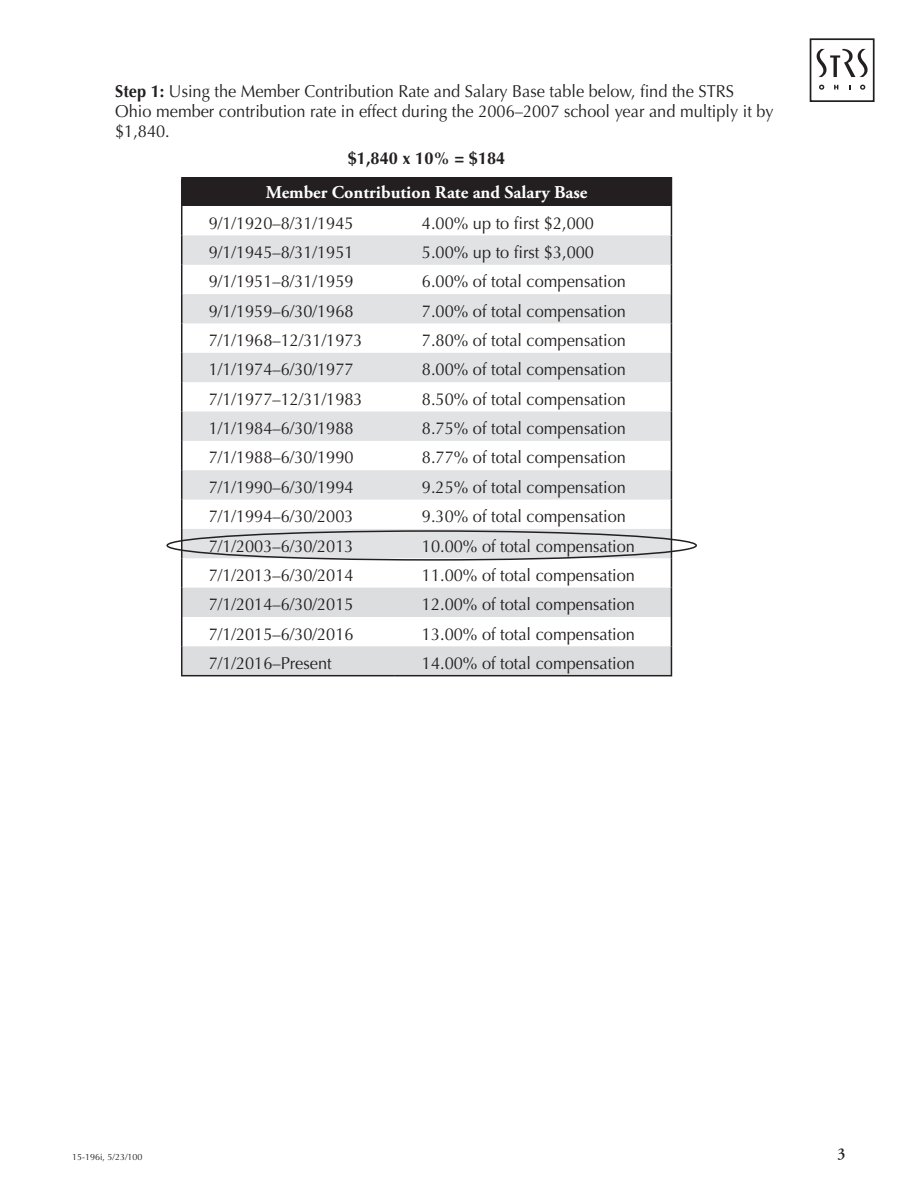
<style>
.page{position:relative;width:918px;height:1188px;background:#fff}
.page>*{position:absolute;margin:0;border:0;box-sizing:border-box;transform-origin:0 0}
.CHART_HEAD{font:700 18px "Adobe Garamond Pro";color:#fff}
.CHART_BODY{font:17.25px "Optima";color:#231f20;scale:.95 1}
.Numbers{font:17.25px/20.2px "Optima";color:#231f20;scale:.95 1}
.Body_Copy{font:700 17.25px "Optima";color:#231f20;scale:.95 1}
.t1{font:600 16.5px "Adobe Garamond Pro";color:#231f20;scale:.95 1}
.t2{font:9px "Optima";color:#231f20}
.s1{font-weight:700}
</style>
<div class="page">
<div style="left:810px;top:38px;width:65px;height:64px;border:2px solid #231f20"></div>
<svg style="left:817px;top:48px;width:51px;height:29px"></svg>
<svg style="left:834px;top:85px;width:4px;height:5px"></svg>
<svg style="left:819px;top:85px;width:5px;height:5px"></svg>
<svg style="left:860px;top:85px;width:5px;height:5px"></svg>
<div style="left:182px;top:178px;width:489px;height:28px;background:#231f20"></div>
<svg style="left:182px;top:235px;width:489px;height:323px;fill:#e1e2e4"></svg>
<hr style="left:181px;top:177px;width:214px;height:2px;background:#231f20">
<hr style="left:395px;top:177px;width:277px;height:2px;background:#231f20">
<svg style="left:181px;top:179px;width:1px;height:56px"></svg>
<svg style="left:671px;top:179px;width:1px;height:56px"></svg>
<hr style="left:181px;top:235px;width:1px;height:30px;background:#231f20">
<hr style="left:671px;top:235px;width:1px;height:30px;background:#231f20">
<svg style="left:181px;top:265px;width:1px;height:58px"></svg>
<svg style="left:671px;top:265px;width:1px;height:58px"></svg>
<hr style="left:181px;top:323px;width:1px;height:30px;background:#231f20">
<hr style="left:671px;top:323px;width:1px;height:30px;background:#231f20">
<svg style="left:181px;top:353px;width:1px;height:29px"></svg>
<svg style="left:671px;top:353px;width:1px;height:29px"></svg>
<hr style="left:181px;top:382px;width:1px;height:30px;background:#231f20">
<hr style="left:671px;top:382px;width:1px;height:30px;background:#231f20">
<svg style="left:181px;top:412px;width:1px;height:58px"></svg>
<svg style="left:671px;top:412px;width:1px;height:58px"></svg>
<hr style="left:181px;top:470px;width:1px;height:30px;background:#231f20">
<hr style="left:671px;top:470px;width:1px;height:30px;background:#231f20">
<hr style="left:181px;top:558px;width:1px;height:30px;background:#231f20">
<hr style="left:671px;top:558px;width:1px;height:30px;background:#231f20">
<svg style="left:181px;top:500px;width:1px;height:58px"></svg>
<svg style="left:671px;top:500px;width:1px;height:58px"></svg>
<svg style="left:181px;top:588px;width:491px;height:88px"></svg>
<div style="left:166px;top:530px;width:531px;height:31px;border:2px solid #231f20;border-radius:50%"></div>
<p class="Numbers" style="left:115px;top:81px;width:695px"><span class="s1">Step 1:</span> Using the Member Contribution Rate and Salary Base table below, find the STRS<br>Ohio member contribution rate in effect during the 2006–2007 school year and multiply it by $1,840.</p>
<p class="Body_Copy" style="left:348px;top:148px;width:167px">$1,840 x 10% = $184</p>
<p class="CHART_HEAD" style="left:266px;top:182px;width:323px">Member Contribution Rate and Salary Base</p>
<p class="CHART_BODY" style="left:209px;top:213px;width:154px">9/1/1920–8/31/1945</p>
<p class="CHART_BODY" style="left:422px;top:213px;width:183px">4.00% up to first $2,000</p>
<p class="CHART_BODY" style="left:209px;top:242px;width:154px">9/1/1945–8/31/1951</p>
<p class="CHART_BODY" style="left:422px;top:242px;width:183px">5.00% up to first $3,000</p>
<p class="CHART_BODY" style="left:209px;top:272px;width:154px">9/1/1951–8/31/1959</p>
<p class="CHART_BODY" style="left:422px;top:272px;width:216px">6.00% of total compensation</p>
<p class="CHART_BODY" style="left:209px;top:301px;width:154px">9/1/1959–6/30/1968</p>
<p class="CHART_BODY" style="left:422px;top:301px;width:216px">7.00% of total compensation</p>
<p class="CHART_BODY" style="left:209px;top:330px;width:164px">7/1/1968–12/31/1973</p>
<p class="CHART_BODY" style="left:422px;top:330px;width:216px">7.80% of total compensation</p>
<p class="CHART_BODY" style="left:209px;top:360px;width:154px">1/1/1974–6/30/1977</p>
<p class="CHART_BODY" style="left:422px;top:360px;width:216px">8.00% of total compensation</p>
<p class="CHART_BODY" style="left:209px;top:389px;width:164px">7/1/1977–12/31/1983</p>
<p class="CHART_BODY" style="left:422px;top:389px;width:216px">8.50% of total compensation</p>
<p class="CHART_BODY" style="left:209px;top:418px;width:154px">1/1/1984–6/30/1988</p>
<p class="CHART_BODY" style="left:422px;top:418px;width:216px">8.75% of total compensation</p>
<p class="CHART_BODY" style="left:209px;top:448px;width:154px">7/1/1988–6/30/1990</p>
<p class="CHART_BODY" style="left:422px;top:448px;width:216px">8.77% of total compensation</p>
<p class="CHART_BODY" style="left:209px;top:477px;width:154px">7/1/1990–6/30/1994</p>
<p class="CHART_BODY" style="left:422px;top:477px;width:216px">9.25% of total compensation</p>
<p class="CHART_BODY" style="left:209px;top:506px;width:154px">7/1/1994–6/30/2003</p>
<p class="CHART_BODY" style="left:422px;top:506px;width:216px">9.30% of total compensation</p>
<p class="CHART_BODY" style="left:209px;top:536px;width:154px">7/1/2003–6/30/2013</p>
<p class="CHART_BODY" style="left:422px;top:536px;width:226px">10.00% of total compensation</p>
<p class="CHART_BODY" style="left:209px;top:565px;width:154px">7/1/2013–6/30/2014</p>
<p class="CHART_BODY" style="left:422px;top:565px;width:226px">11.00% of total compensation</p>
<p class="CHART_BODY" style="left:209px;top:594px;width:154px">7/1/2014–6/30/2015</p>
<p class="CHART_BODY" style="left:422px;top:594px;width:226px">12.00% of total compensation</p>
<p class="CHART_BODY" style="left:209px;top:624px;width:154px">7/1/2015–6/30/2016</p>
<p class="CHART_BODY" style="left:422px;top:624px;width:226px">13.00% of total compensation</p>
<p class="CHART_BODY" style="left:209px;top:653px;width:131px">7/1/2016–Present</p>
<p class="CHART_BODY" style="left:422px;top:653px;width:226px">14.00% of total compensation</p>
<p class="t2" style="left:72px;top:1152px;width:72px">15-196i, 5/23/100</p>
<p class="t1" style="left:838px;top:1144px;width:10px">3</p>
</div>
